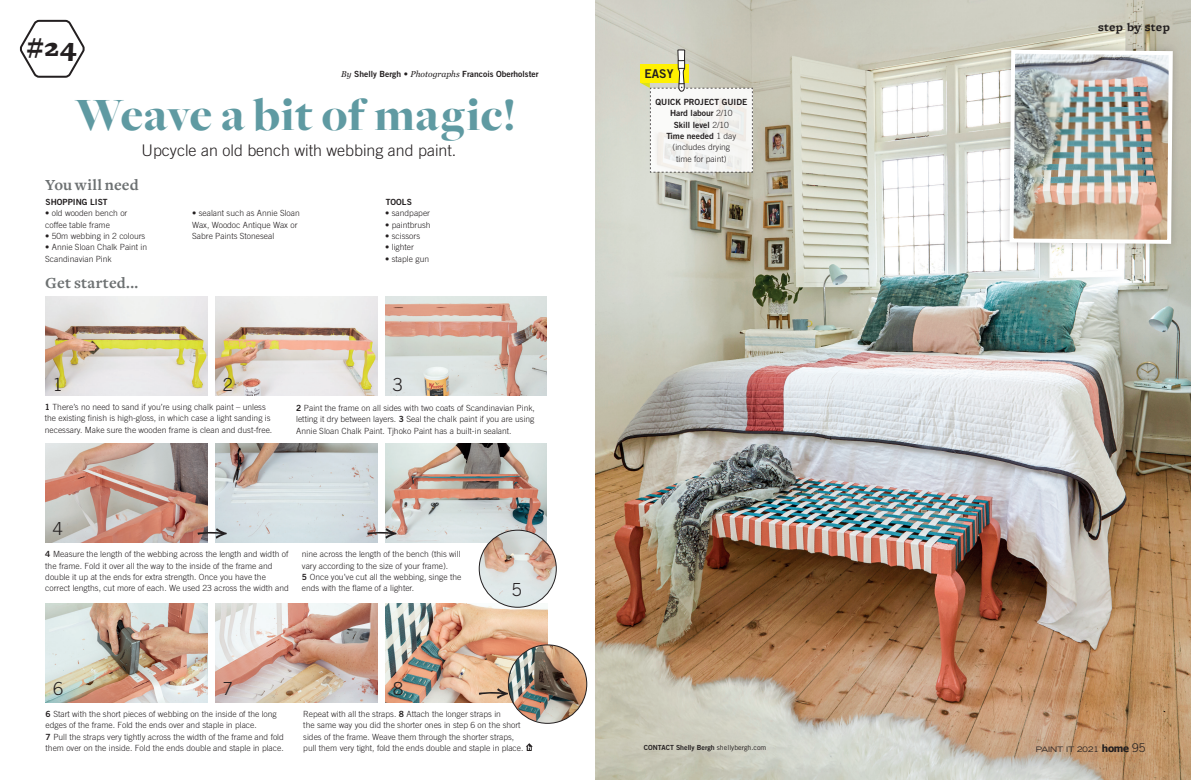
<style>
.page{position:relative;width:1191px;height:780px;background:#fff}
.page>*{position:absolute;margin:0;border:0;box-sizing:border-box;transform-origin:0 0}
.Headline{font:900 48px "Freight Big";letter-spacing:.005em;color:#5f9aa2}
.Hexagon_number{font:900 27px "Freight Micro Pro";color:#231f20}
.t1{font:300 18px "Trade Gothic LT Std";color:#231f20}
.Intro{font:300 16px "Trade Gothic LT Std";color:#231f20}
.Subhead_FREIGHT_text{font:700 16px "Freight Text";letter-spacing:.015em;color:#6d7172}
.Esy__med__difficult{font:12.1px "Trade Gothic LT Std Bd 2";color:#231f20}
.Strapline{font:700 12px "Freight Micro Pro";letter-spacing:.02em;color:#231f20}
.t2{font:300 8.5px/11.3px "Trade Gothic LT Std";color:#231f20}
.captions{font:8.5px "Trade Gothic LT Std Bd 2";color:#231f20}
.t3{font:expanded 7.5px "Trade Gothic LT Std";color:#231f20}
.STOCKISTS{font:7px "Trade Gothic LT Std Bd 2";color:#231f20}
.s1{font-family:"Georgia";font-style:italic}
.s2{font-family:"Trade Gothic LT Std Bd 2";font-weight:400}
.s3{font-family:"Trade Gothic LT Std";font-weight:300}
.s4{font-family:"Trade Gothic LT Std"}
.s5{font-family:"Tahoma";font-weight:700;font-stretch:normal;font-size:10px}
.s6{font-weight:300;font-stretch:normal;font-size:12px}
</style>
<div class="page">
<img style="left:595px;top:0;width:596px;height:780px">
<div style="left:1001px;top:42px;width:179px;height:209px;background:#231f20;opacity:.2"></div>
<img style="left:1007px;top:48px;width:167px;height:198px">
<img style="left:385px;top:296px;width:162px;height:99px">
<img style="left:385px;top:603px;width:162px;height:99px">
<svg style="left:526px;top:743px;width:6px;height:8px"></svg>
<img style="left:215px;top:296px;width:162px;height:99px">
<img style="left:216px;top:603px;width:161px;height:99px">
<img style="left:45px;top:296px;width:162px;height:99px">
<img style="left:46px;top:603px;width:161px;height:99px">
<img style="left:508px;top:645px;width:79px;height:78px;border-radius:39px">
<div style="left:508px;top:644px;width:79px;height:79px;border:1px solid #231f20;border-radius:50%"></div>
<img style="left:385px;top:443px;width:162px;height:99px">
<img style="left:215px;top:443px;width:162px;height:99px">
<img style="left:45px;top:443px;width:162px;height:99px">
<svg style="left:197px;top:528px;width:30px;height:10px"></svg>
<svg style="left:367px;top:528px;width:29px;height:10px"></svg>
<svg style="left:479px;top:688px;width:29px;height:10px"></svg>
<img style="left:479px;top:530px;width:77px;height:77px;border-radius:39px">
<div style="left:479px;top:529px;width:78px;height:78px;border:1px solid #231f20;border-radius:50%"></div>
<svg style="left:640px;top:49px;width:113px;height:124px"></svg>
<svg style="left:19px;top:19px;width:66px;height:59px"></svg>
<p class="Hexagon_number" style="left:27px;top:28px;width:51px">#24</p>
<p class="captions" style="left:341px;top:68px;width:199px"><span class="s1">By</span> Shelly Bergh • <span class="s1">Photographs</span> Francois Oberholster</p>
<p class="Headline" style="left:75px;top:89px;width:443px">Weave a bit of magic!</p>
<p class="Intro" style="left:141px;top:141px;width:316px">Upcycle an old bench with webbing and paint.</p>
<p class="Subhead_FREIGHT_text" style="left:45px;top:176px;width:95px">You will need</p>
<p class="t2" style="left:45px;top:207px;width:84px">• old wooden bench or coffee table frame</p>
<p class="t2" style="left:45px;top:230px;width:102px">• 50m webbing in 2 colours</p>
<p class="t2" style="left:45px;top:241px;width:104px">• Annie Sloan Chalk Paint in<br>Scandinavian Pink</p>
<p class="captions" style="left:45px;top:197px;width:64px">SHOPPING LIST</p>
<p class="captions" style="left:386px;top:197px;width:27px">TOOLS</p>
<p class="t2" style="left:192px;top:207px;width:109px">• sealant such as Annie Sloan<br>Wax, Woodoc Antique Wax or<br>Sabre Paints Stoneseal</p>
<p class="t2" style="left:385px;top:207px;width:46px">• sandpaper</p>
<p class="t2" style="left:385px;top:219px;width:47px">• paintbrush</p>
<p class="t2" style="left:385px;top:230px;width:36px">• scissors</p>
<p class="t2" style="left:385px;top:241px;width:30px">• lighter</p>
<p class="t2" style="left:385px;top:253px;width:45px">• staple gun</p>
<p class="Subhead_FREIGHT_text" style="left:45px;top:273px;width:95px">Get started...</p>
<p class="t1" style="left:53px;top:373px;width:12px">1</p>
<p class="t1" style="left:223px;top:373px;width:12px">2</p>
<p class="t1" style="left:393px;top:373px;width:12px">3</p>
<p class="t2" style="left:45px;top:401px;width:229px"><span class="s2">1</span> There’s no need to sand if you’re using chalk paint – unless the existing finish is high-gloss, in which case a light sanding is necessary. Make sure the wooden frame is clean and dust-free.</p>
<p class="t2" style="left:296px;top:402px;width:240px;text-align:justify"><span class="s2">2</span> Paint the frame on all sides with two coats of Scandinavian Pink, letting it dry between layers. <span class="s2">3</span> Seal the chalk paint if you are using Annie Sloan Chalk Paint. Tjhoko Paint has a built-in sealant.</p>
<p class="t1" style="left:53px;top:518px;width:12px">4</p>
<p class="t2" style="left:45px;top:548px;width:245px"><span class="s2">4</span> Measure the length of the webbing across the length and width of the frame. Fold it over all the way to the inside of the frame and double it up at the ends for extra strength. Once you have the correct lengths, cut more of each. We used 23 across the width and</p>
<p class="t2" style="left:302px;top:548px;width:160px">nine across the length of the bench (this will</p>
<p class="t2" style="left:302px;top:560px;width:148px">vary according to the size of your frame).</p>
<p class="t2" style="left:302px;top:571px;width:161px"><span class="s2">5</span> Once you’ve cut all the webbing, singe the ends with the flame of a lighter.</p>
<p class="t1" style="left:53px;top:677px;width:12px">6</p>
<p class="t1" style="left:223px;top:677px;width:12px">7</p>
<p class="t1" style="left:393px;top:677px;width:12px">8</p>
<p class="t1" style="left:512px;top:578px;width:12px">5</p>
<p class="t2" style="left:46px;top:708px;width:233px"><span class="s2">6</span> Start with the short pieces of webbing on the inside of the long edges of the frame. Fold the ends over and staple in place.</p>
<p class="t2" style="left:46px;top:730px;width:240px"><span class="s2">7</span> Pull the straps very tightly across the width of the frame and fold them over on the inside. Fold the ends double and staple in place.</p>
<p class="t2" style="left:303px;top:708px;width:222px">Repeat with all the straps. <span class="s2">8</span> Attach the longer straps in<br>the same way you did the shorter ones in step 6 on the short sides of the frame. Weave them through the shorter straps, pull them very tight, fold the ends double and staple in place.</p>
<p class="Esy__med__difficult" style="left:644px;top:66px;width:30px">EASY</p>
<p class="captions" style="left:655px;top:97px;width:93px">QUICK PROJECT GUIDE</p>
<p class="captions" style="left:670px;top:108px;width:64px">Hard labour <span class="s3">2/10</span></p>
<p class="captions" style="left:674px;top:119px;width:57px">Skill level <span class="s3">2/10</span></p>
<p class="captions" style="left:666px;top:131px;width:71px">Time needed <span class="s3">1 day</span></p>
<p class="t2" style="left:672px;top:141px;width:59px;text-align:center">(includes drying time for paint)</p>
<p class="Strapline" style="left:1098px;top:19px;width:73px">step by step</p>
<p class="STOCKISTS" style="left:644px;top:743px;width:124px">CONTACT Shelly Bergh <span class="s4">shellybergh.com</span></p>
<p class="t3" style="left:1036px;top:744px;width:111px">PAINT IT 2021 <span class="s5">home</span> <span class="s6">95</span></p>
</div>
